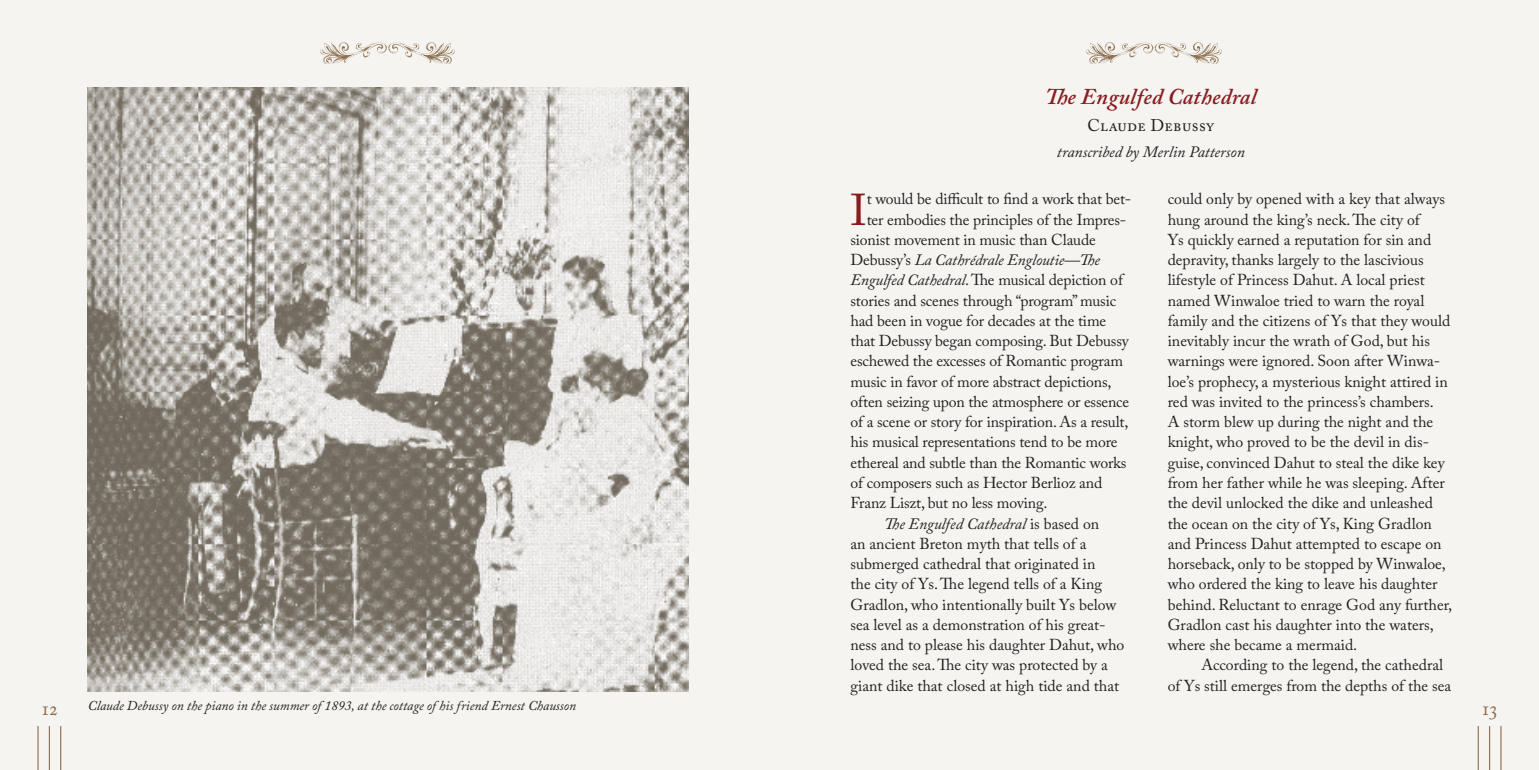
<style>
.page{position:relative;width:1539px;height:770px;background:#f5f4f1}
.page>*{position:absolute;margin:0;border:0;box-sizing:border-box;transform-origin:0 0}
.Text__first_paragrap{font:44.32px "Adobe Caslon Pro";color:#8a1b1f}
.Composition_Name{font:italic 600 22.5px "Adobe Caslon Pro";letter-spacing:.01em;color:#8a1b1f}
.t1{font:20.25px "Adobe Caslon Regular SC";color:#8b6d4c}
.Composer{font:16.88px "Adobe Caslon Regular SC";letter-spacing:.02em;color:#231f20}
.Text{font:15.75px/20.2px "Adobe Caslon Pro";color:#231f20}
.Text__first_paragrap-2{font:15.75px "Adobe Caslon Pro";letter-spacing:-.01em;color:#231f20}
.Text__first_paragrap-3{font:italic 15.75px "Adobe Caslon Pro";letter-spacing:-.01em;color:#231f20}
.Transcribed_by{font:italic 15.75px "Adobe Caslon Pro";color:#231f20}
.Photo_Caption{font:italic 13.5px "Adobe Caslon Pro";color:#231f20}
.s1{font-style:normal}
.s2{font-style:italic}
</style>
<div class="page">
<hr style="left:1478px;top:726px;width:1px;height:44px;background:#8b6d4c">
<hr style="left:1489px;top:726px;width:1px;height:44px;background:#8b6d4c">
<hr style="left:1500px;top:726px;width:2px;height:44px;background:#8b6d4c">
<hr style="left:37px;top:726px;width:2px;height:44px;background:#8b6d4c">
<hr style="left:49px;top:726px;width:1px;height:44px;background:#8b6d4c">
<hr style="left:60px;top:726px;width:1px;height:44px;background:#8b6d4c">
<img style="left:1087px;top:42px;width:135px;height:22px">
<img style="left:321px;top:42px;width:134px;height:22px">
<img style="left:88px;top:88px;width:600px;height:603px">
<p class="Composition_Name" style="left:1045px;top:83px;width:213px">The Engulfed Cathedral</p>
<p class="Composer" style="left:1087px;top:116px;width:128px">Claude Debussy</p>
<p class="Transcribed_by" style="left:1057px;top:142px;width:189px">transcribed by Merlin Patterson</p>
<p class="Text__first_paragrap" style="left:850px;top:183px;width:18px">I</p>
<p class="Text__first_paragrap-2" style="left:867px;top:190px;width:266px">t would be difficult to find a work that bet-</p>
<p class="Text__first_paragrap-2" style="left:867px;top:210px;width:261px">ter embodies the principles of the Impres-</p>
<p class="Text__first_paragrap-2" style="left:850px;top:230px;width:247px">sionist movement in music than Claude</p>
<p class="Text__first_paragrap-3" style="left:850px;top:250px;width:251px"><span class="s1">Debussy’s</span> La Cathrédrale Engloutie—The</p>
<p class="Text__first_paragrap-2" style="left:850px;top:271px;width:274px"><span class="s2">Engulfed Cathedral</span>. The musical depiction of</p>
<p class="Text__first_paragrap-2" style="left:850px;top:291px;width:267px">stories and scenes through “program” music</p>
<p class="Text__first_paragrap-2" style="left:850px;top:311px;width:257px">had been in vogue for decades at the time</p>
<p class="Text__first_paragrap-2" style="left:850px;top:331px;width:280px">that Debussy began composing. But Debussy</p>
<p class="Text__first_paragrap-2" style="left:850px;top:352px;width:274px">eschewed the excesses of Romantic program</p>
<p class="Text__first_paragrap-2" style="left:850px;top:372px;width:263px">music in favor of more abstract depictions,</p>
<p class="Text__first_paragrap-2" style="left:850px;top:392px;width:280px">often seizing upon the atmosphere or essence</p>
<p class="Text__first_paragrap-2" style="left:850px;top:412px;width:279px">of a scene or story for inspiration. As a result,</p>
<p class="Text__first_paragrap-2" style="left:850px;top:433px;width:269px">his musical representations tend to be more</p>
<p class="Text__first_paragrap-2" style="left:850px;top:453px;width:277px">ethereal and subtle than the Romantic works</p>
<p class="Text__first_paragrap-2" style="left:850px;top:473px;width:253px">of composers such as Hector Berlioz and</p>
<p class="Text__first_paragrap-2" style="left:850px;top:493px;width:198px">Franz Liszt, but no less moving.</p>
<p class="Text" style="left:850px;top:513px;width:275px;text-indent:34px"><span class="s2">The Engulfed Cathedral</span> is based on<br>an ancient Breton myth that tells of a submerged cathedral that originated in<br>the city of Ys. The legend tells of a King Gradlon, who intentionally built Ys below sea level as a demonstration of his great&shy;ness and to please his daughter Dahut, who loved the sea. The city was protected by a giant dike that closed at high tide and that</p>
<p class="Text" style="left:1168px;top:189px;width:286px">could only by opened with a key that always hung around the king’s neck. The city of<br>Ys quickly earned a reputation for sin and depravity, thanks largely to the lascivious lifestyle of Princess Dahut. A local priest named Winwaloe tried to warn the royal family and the citizens of Ys that they would inevitably incur the wrath of God, but his warnings were ignored. Soon after Winwa&shy;loe’s prophecy, a mysterious knight attired in red was invited to the princess’s chambers.<br>A storm blew up during the night and the knight, who proved to be the devil in dis&shy;guise, convinced Dahut to steal the dike key from her father while he was sleeping. After the devil unlocked the dike and unleashed the ocean on the city of Ys, King Gradlon and Princess Dahut attempted to escape on horseback, only to be stopped by Winwaloe, who ordered the king to leave his daughter behind. Reluctant to enrage God any further, Gradlon cast his daughter into the waters, where she became a mermaid.</p>
<p class="Text" style="left:1168px;top:654px;width:285px;text-indent:34px">According to the legend, the cathedral of Ys still emerges from the depths of the sea</p>
<p class="Photo_Caption" style="left:88px;top:697px;width:490px">Claude Debussy on the piano in the summer of 1893, at the cottage of his friend Ernest Chausson</p>
<p class="t1" style="left:42px;top:696px;width:17px">12</p>
<p class="t1" style="left:1482px;top:696px;width:16px">13</p>
</div>
